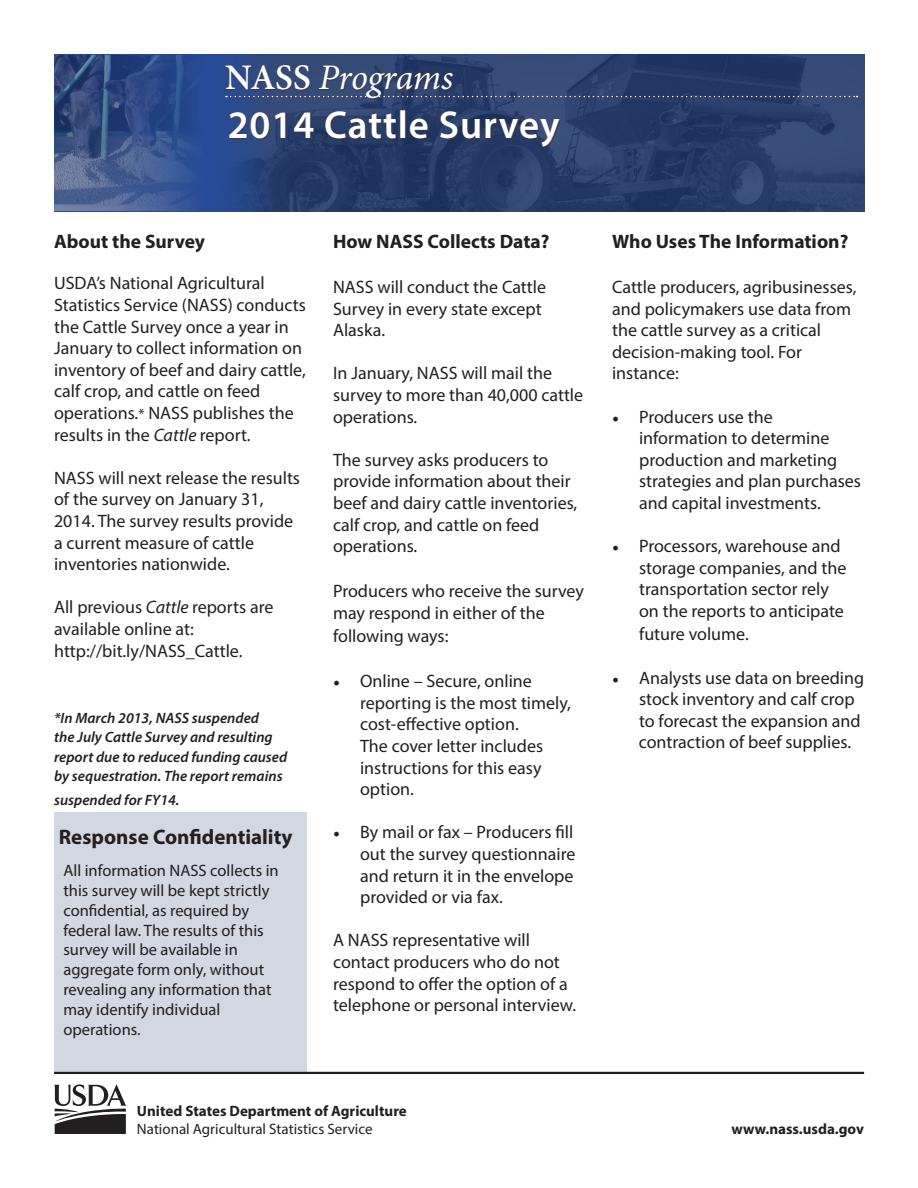
<style>
.page{position:relative;width:918px;height:1188px;background:#fff}
.page>*{position:absolute;margin:0;border:0;box-sizing:border-box;transform-origin:0 0}
.Paragraph_Style_4{font:600 39px "Myriad Pro";letter-spacing:.025em;color:#fff}
.Paragraph_Style_5{font:italic 36px "Minion Pro";letter-spacing:-.005em;color:#fff}
.t1{font:700 21px "Myriad Pro";color:#231f20}
.t2{font:700 19.5px "Myriad Pro";color:#231f20}
.t3{font:18px/21.6px "Myriad Pro";color:#231f20}
.t4{font:16.5px/19.8px "Myriad Pro";color:#231f20}
.t5{font:italic 600 15px/19.5px "Myriad Pro";color:#231f20}
.t6{font:700 15px "Myriad Pro";color:#231f20}
.t7{font:15px "Myriad Pro";color:#231f20}
.s1{font-weight:600;font-style:normal}
.s2{font-size:15px}
.s3{font-style:italic}
.s4{font-family:"Minion Pro"}
</style>
<div class="page">
<hr style="left:54px;top:1072px;width:810px;height:2px;background:#231f20">
<svg style="left:54px;top:1084px;width:73px;height:50px"></svg>
<img style="left:54px;top:54px;width:810px;height:157px">
<div style="left:226px;top:66px;width:633px;height:33px;background:#45382c;opacity:.8"></div>
<svg style="left:226px;top:96px;width:632px;height:1px"></svg>
<div style="left:230px;top:112px;width:331px;height:36px;background:#45382c;opacity:.8"></div>
<img style="left:54px;top:55px;width:150px;height:155px">
<div style="left:54px;top:812px;width:252px;height:260px;background:#d2d7e2"></div>
<p class="Paragraph_Style_5" style="left:225px;top:53px;width:229px"><span class="s1">NASS</span> Programs</p>
<p class="Paragraph_Style_4" style="left:228px;top:100px;width:334px">2014 Cattle Survey</p>
<p class="t2" style="left:54px;top:229px;width:153px">About the Survey</p>
<p class="t3" style="left:54px;top:272px;width:253px">USDA’s National Agricultural<br>Statistics Service (NASS) conducts the Cattle Survey once a year in<br>January to collect information on inventory of beef and dairy cattle, calf crop, and cattle on feed operations.<span class="s2">*</span> NASS publishes the results in the <span class="s3">Cattle</span> report.</p>
<p class="t3" style="left:54px;top:467px;width:248px">NASS will next release the results of the survey on January 31,<br>2014. The survey results provide a current measure of cattle inventories nationwide.</p>
<p class="t3" style="left:54px;top:596px;width:221px">All previous <span class="s3">Cattle</span> reports are available online at:</p>
<p class="t3" style="left:54px;top:639px;width:190px">http://bit.ly/NASS_Cattle.</p>
<p class="t5" style="left:54px;top:708px;width:235px">*In March 2013, NASS suspended<br>the July Cattle Survey and resulting report due to reduced funding caused by sequestration. The report remains</p>
<p class="t5" style="left:54px;top:790px;width:127px">suspended for FY14.</p>
<p class="t1" style="left:59px;top:824px;width:235px">Response Confidentiality</p>
<p class="t4" style="left:63px;top:861px;width:217px">All information NASS collects in this survey will be kept strictly confidential, as required by</p>
<p class="t4" style="left:63px;top:920px;width:202px">federal law. The results of this survey will be available in</p>
<p class="t4" style="left:63px;top:960px;width:210px">aggregate form only, without revealing any information that may identify individual</p>
<p class="t4" style="left:63px;top:1019px;width:79px">operations.</p>
<p class="t2" style="left:333px;top:229px;width:218px">How NASS Collects Data?</p>
<p class="t3" style="left:333px;top:276px;width:215px">NASS will conduct the Cattle<br>Survey in every state except<br>Alaska.</p>
<p class="t3" style="left:333px;top:362px;width:252px">In January, NASS will mail the survey to more than 40,000 cattle operations.</p>
<p class="t3" style="left:333px;top:449px;width:246px">The survey asks producers to provide information about their beef and dairy cattle inventories, calf crop, and cattle on feed operations.</p>
<p class="t3" style="left:333px;top:580px;width:253px">Producers who receive the survey may respond in either of the</p>
<p class="t3" style="left:333px;top:625px;width:117px">following ways:</p>
<p class="t3" style="left:360px;top:670px;width:212px;text-indent:-27px"><span class="s4">•</span> Online – Secure, online reporting is the most timely, cost-effective option.<br>The cover letter includes instructions for this easy option.</p>
<p class="t3" style="left:360px;top:821px;width:217px;text-align:justify;text-indent:-27px"><span class="s4">•</span> By mail or fax – Producers fill out the survey questionnaire and return it in the envelope provided or via fax.</p>
<p class="t3" style="left:333px;top:929px;width:245px">A NASS representative will contact producers who do not respond to offer the option of a telephone or personal interview.</p>
<p class="t2" style="left:612px;top:229px;width:238px">Who Uses The Information?</p>
<p class="t3" style="left:612px;top:276px;width:246px">Cattle producers, agribusinesses, and policymakers use data from the cattle survey as a critical decision-making tool. For instance:</p>
<p class="t3" style="left:639px;top:405px;width:223px;text-indent:-27px"><span class="s4">•</span> Producers use the information to determine production and marketing strategies and plan purchases and capital investments.</p>
<p class="t3" style="left:639px;top:535px;width:209px;text-indent:-27px"><span class="s4">•</span> Processors, warehouse and storage companies, and the transportation sector rely on the reports to anticipate</p>
<p class="t3" style="left:639px;top:623px;width:111px">future volume.</p>
<p class="t3" style="left:639px;top:666px;width:227px;text-indent:-27px"><span class="s4">•</span> Analysts use data on breeding stock inventory and calf crop to forecast the expansion and</p>
<p class="t3" style="left:639px;top:731px;width:214px">contraction of beef supplies.</p>
<p class="t6" style="left:137px;top:1101px;width:271px">United States Department of Agriculture</p>
<p class="t7" style="left:137px;top:1120px;width:237px">National Agricultural Statistics Service</p>
<p class="t6" style="left:731px;top:1119px;width:134px">www.nass.usda.gov</p>
</div>
